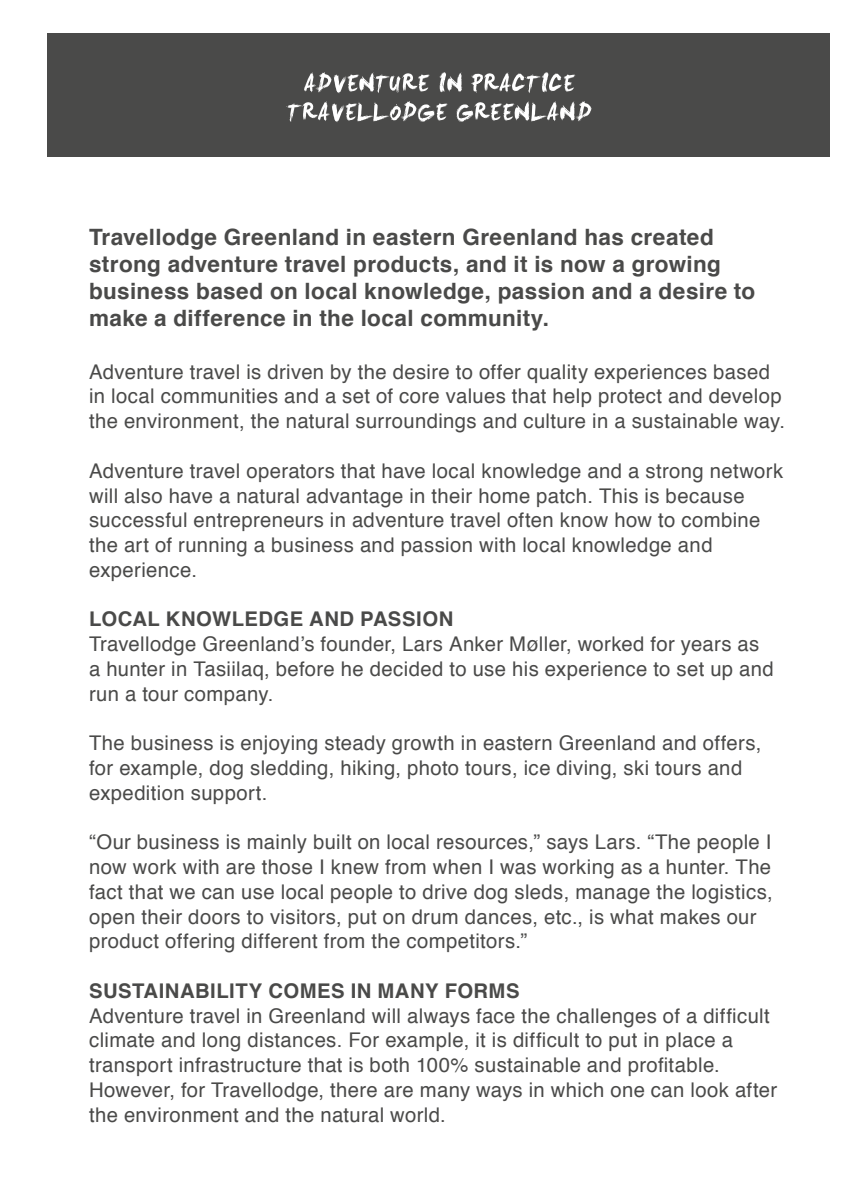
<style>
.page{position:relative;width:862px;height:1200px;background:#fff}
.page>*{position:absolute;margin:0;border:0;box-sizing:border-box;transform-origin:0 0}
.t1{font:700 22.5px/27px "Helvetica";letter-spacing:.015em;color:#4a4a49}
.t2{font:20.25px/24.8px "Helvetica";letter-spacing:.02em;color:#4a4a49}
.t3{font:700 20.25px "Helvetica";letter-spacing:.025em;color:#4a4a49}
</style>
<div class="page">
<div style="left:48px;top:33px;width:781px;height:123px;background:#4a4a49"></div>
<svg style="left:286px;top:101px;width:305px;height:21px"></svg>
<svg style="left:304px;top:72px;width:271px;height:21px"></svg>
<p class="t1" style="left:89px;top:224px;width:667px">Travellodge Greenland in eastern Greenland has created strong adventure travel products, and it is now a growing business based on local knowledge, passion and a desire to make a difference in the local community.</p>
<p class="t2" style="left:89px;top:360px;width:697px">Adventure travel is driven by the desire to offer quality experiences based in local communities and a set of core values that help protect and develop the environment, the natural surroundings and culture in a sustainable way.</p>
<p class="t2" style="left:89px;top:459px;width:695px">Adventure travel operators that have local knowledge and a strong network will also have a natural advantage in their home patch. This is because successful entrepreneurs in adventure travel often know how to combine the art of running a business and passion with local knowledge and experience.</p>
<p class="t3" style="left:89px;top:602px;width:365px">LOCAL KNOWLEDGE AND PASSION</p>
<p class="t2" style="left:89px;top:632px;width:686px">Travellodge Greenland’s founder, Lars Anker Møller, worked for years as a hunter in Tasiilaq, before he decided to use his experience to set up and run a tour company.</p>
<p class="t2" style="left:89px;top:731px;width:673px">The business is enjoying steady growth in eastern Greenland and offers, for example, dog sledding, hiking, photo tours, ice diving, ski tours and expedition support.</p>
<p class="t2" style="left:89px;top:830px;width:685px">“Our business is mainly built on local resources,” says Lars. “The people I now work with are those I knew from when I was working as a hunter. The fact that we can use local people to drive dog sleds, manage the logistics, open their doors to visitors, put on drum dances, etc., is what makes our product offering different from the competitors.”</p>
<p class="t3" style="left:89px;top:974px;width:432px">SUSTAINABILITY COMES IN MANY FORMS</p>
<p class="t2" style="left:89px;top:1003px;width:689px">Adventure travel in Greenland will always face the challenges of a difficult climate and long distances. For example, it is difficult to put in place a transport infrastructure that is both 100% sustainable and profitable.<br>However, for Travellodge, there are many ways in which one can look after the environment and the natural world.</p>
</div>
